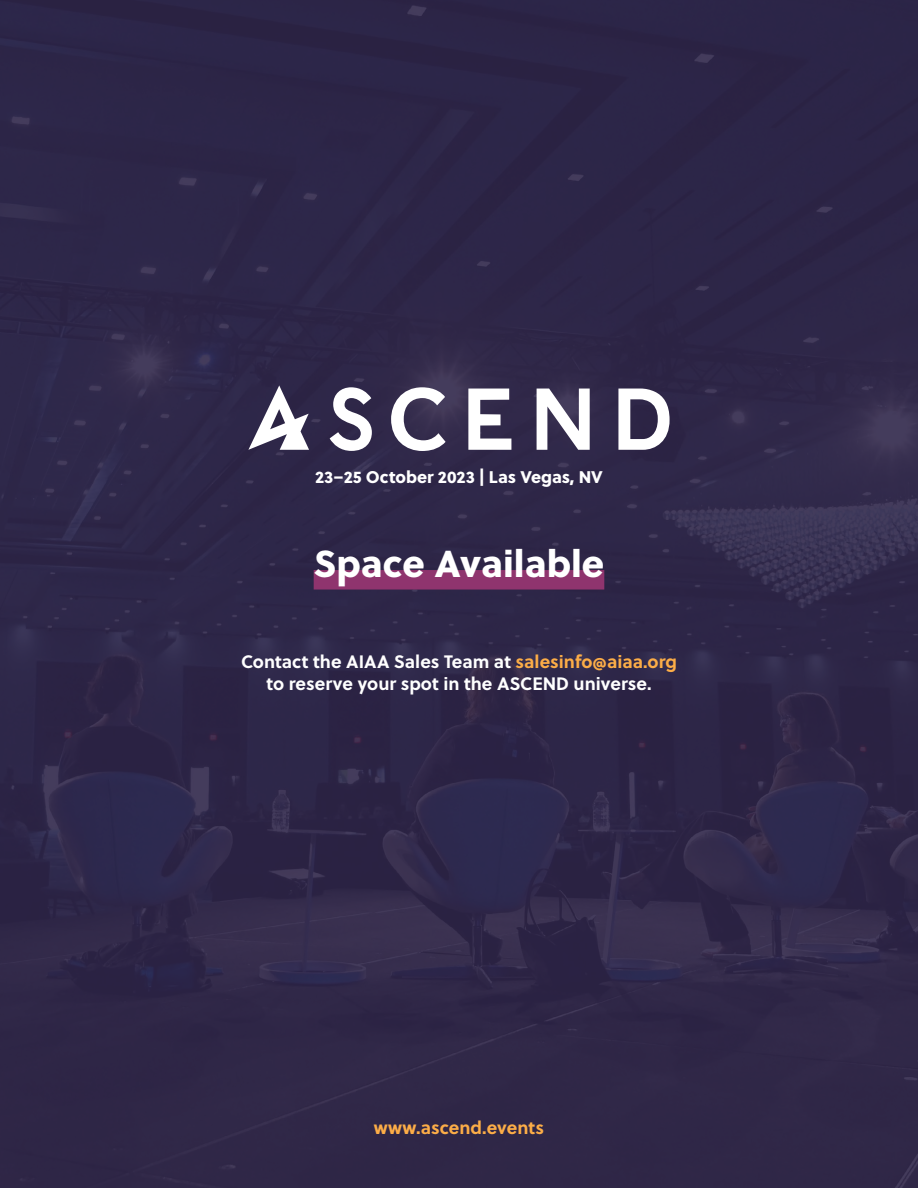
<style>
.page{position:relative;width:918px;height:1188px;background:#2f264a}
.page>*{position:absolute;margin:0;border:0;box-sizing:border-box;transform-origin:0 0}
.t1{font:37.5px "Soleil Xb";color:#fff}
.t2{font:700 18px/21.6px "Soleil";color:#fff;text-align:center}
.t3{font:700 18px "Soleil";color:#fcad47}
.t4{font:16.8px "Soleil Xb";color:#fff}
.s1{color:#fcad47}
</style>
<div class="page">
<div style="left:314px;top:570px;width:290px;height:20px;background:#8f346e"></div>
<svg style="left:330px;top:387px;width:42px;height:64px"></svg>
<svg style="left:391px;top:387px;width:55px;height:64px"></svg>
<svg style="left:468px;top:389px;width:43px;height:61px"></svg>
<svg style="left:537px;top:389px;width:53px;height:61px"></svg>
<svg style="left:618px;top:389px;width:52px;height:61px"></svg>
<svg style="left:248px;top:385px;width:61px;height:65px"></svg>
<p class="t4" style="left:315px;top:464px;width:289px">23–25 October 2023 | Las Vegas, NV</p>
<h1 class="t1" style="left:314px;top:534px;width:292px">Space Available</h1>
<p class="t2" style="left:241px;top:650px;width:437px">Contact the AIAA Sales Team at <span class="s1">salesinfo@aiaa.org </span>to reserve your spot in the ASCEND universe.</p>
<p class="t3" style="left:374px;top:1114px;width:172px">www.ascend.events</p>
</div>
